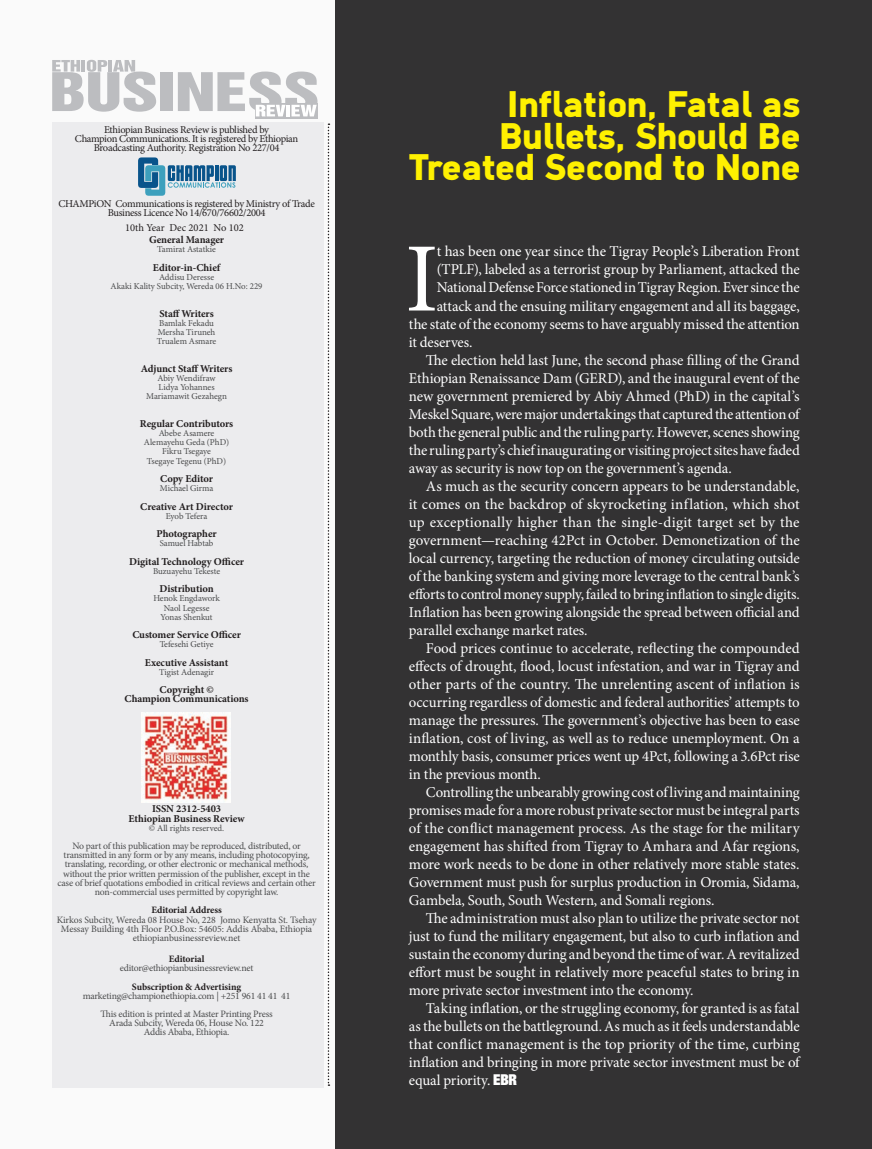
<style>
.page{position:relative;width:872px;height:1149px;background:#fff}
.page>*{position:absolute;margin:0;border:0;box-sizing:border-box;transform-origin:0 0}
.t1{font:98.1px "Minion Pro";color:#fff}
.t2{font:900 37.5px/31.5px "PF Din Display";color:#fff101;text-align:right}
.t3{font:15px "Minion Pro";letter-spacing:-.01em;color:#fff}
.t4{font:15px "Minion Pro";letter-spacing:.015em;color:#fff}
.t5{font:700 10.5px/9.1px "Minion Pro";letter-spacing:-.005em;color:#231f20;text-align:center}
.t6{font:10.5px/9.1px "Minion Pro";letter-spacing:-.03em;color:#231f20;text-align:center}
.t7{font:10.5px "Minion Pro";color:#231f20}
.t8{font:9.75px/9.1px "Minion Pro";letter-spacing:-.02em;color:#4b4c4d;text-align:center}
.t9{font:700 9.75px "Minion Pro";letter-spacing:-.005em;color:#231f20}
.t10{font:9px/9.1px "Minion Pro";letter-spacing:-.015em;color:#4b4c4d;text-align:center}
.s1{font-family:"Helvetica Neue LT Std";font-weight:900;font-stretch:condensed}
</style>
<div class="page">
<div style="left:0;top:0;width:872px;height:1148px;background:#fafafa"></div>
<div style="left:335px;top:0;width:537px;height:1148px;background:#333233"></div>
<div style="left:52px;top:122px;width:272px;height:965px;background:#ececee"></div>
<svg style="left:138px;top:157px;width:98px;height:39px"></svg>
<div style="left:160px;top:72px;width:13px;height:39px;background:#bcbdc0"></div>
<svg style="left:255px;top:116px;width:62px;height:2px"></svg>
<svg style="left:52px;top:60px;width:104px;height:52px"></svg>
<svg style="left:178px;top:71px;width:139px;height:45px"></svg>
<svg style="left:328px;top:123px;width:1px;height:962px"></svg>
<img style="left:141px;top:712px;width:89px;height:89px">
<p class="t6" style="left:75px;top:125px;width:225px">Ethiopian Business Review is published by<br>Champion Communications. It is registered by Ethiopian<br>Broadcasting Authority. Registration No 227/04</p>
<p class="t6" style="left:58px;top:198px;width:258px">CHAMPiON Communications is registered by Ministry of Trade<br>Business Licence No 14/670/76602/2004</p>
<p class="t7" style="left:125px;top:220px;width:120px">10th Year Dec 2021 No 102</p>
<p class="t5" style="left:149px;top:235px;width:77px">General Manager</p>
<p class="t10" style="left:157px;top:245px;width:60px">Tamirat Astatkie</p>
<p class="t5" style="left:153px;top:263px;width:69px">Editor-in-Chief</p>
<p class="t10" style="left:111px;top:272px;width:154px">Addisu Deresse<br>Akaki Kality Subcity, Wereda 06 H.No: 229</p>
<p class="t5" style="left:159px;top:308px;width:56px">Staff Writers</p>
<p class="t10" style="left:157px;top:318px;width:61px;text-align:left">Bamlak Fekadu<br>Mersha Tiruneh<br>Trualem Asmare</p>
<p class="t5" style="left:141px;top:363px;width:93px">Adjunct Staff Writers</p>
<p class="t10" style="left:146px;top:373px;width:82px">Abiy Wendifraw<br>Lidya Yohannes<br>Mariamawit Gezahegn</p>
<p class="t5" style="left:140px;top:418px;width:95px">Regular Contributors</p>
<p class="t10" style="left:144px;top:428px;width:87px">Abebe Asamere<br>Alemayehu Geda (PhD)<br>Fikru Tsegaye<br>Tsegaye Tegenu (PhD)</p>
<p class="t5" style="left:160px;top:474px;width:55px">Copy Editor</p>
<p class="t10" style="left:160px;top:483px;width:55px">Michael Girma</p>
<p class="t5" style="left:140px;top:501px;width:94px">Creative Art Director</p>
<p class="t10" style="left:166px;top:511px;width:43px">Eyob Tefera</p>
<p class="t5" style="left:156px;top:529px;width:62px">Photographer</p>
<p class="t10" style="left:160px;top:538px;width:55px">Samuel Habtab</p>
<p class="t5" style="left:129px;top:556px;width:116px">Digital Technology Officer</p>
<p class="t10" style="left:153px;top:566px;width:69px">Buzuayehu Tekeste</p>
<p class="t5" style="left:159px;top:584px;width:56px">Distribution</p>
<p class="t10" style="left:153px;top:593px;width:68px">Henok Engdawork<br>Naol Legesse<br>Yonas Shenkut</p>
<p class="t5" style="left:132px;top:629px;width:110px">Customer Service Officer</p>
<p class="t10" style="left:160px;top:639px;width:56px">Tefesehi Getiye</p>
<p class="t5" style="left:145px;top:657px;width:85px">Executive Assistant</p>
<p class="t10" style="left:159px;top:667px;width:57px">Tigist Adenagir</p>
<p class="t5" style="left:125px;top:685px;width:126px">Copyright ©<br>Champion Communications</p>
<p class="t5" style="left:129px;top:804px;width:118px">ISSN 2312-5403<br>Ethiopian Business Review</p>
<p class="t10" style="left:149px;top:823px;width:77px">© All rights reserved.</p>
<p class="t8" style="left:58px;top:841px;width:259px">No part of this publication may be reproduced, distributed, or transmitted in any form or by any means, including photocopying, translating, recording, or other electronic or mechanical methods, without the prior written permission of the publisher, except in the case of brief quotations embodied in critical reviews and certain other non-commercial uses permitted by copyright law.</p>
<p class="t9" style="left:151px;top:903px;width:72px">Editorial Address</p>
<p class="t8" style="left:57px;top:914px;width:261px">Kirkos Subcity, Wereda 08 House No, 228 Jomo Kenyatta St. Tsehay<br>Messay Building 4th Floor P.O.Box: 54605: Addis Ababa, Ethiopia ethiopianbusinessreview.net</p>
<p class="t9" style="left:169px;top:951px;width:37px">Editorial</p>
<p class="t8" style="left:120px;top:963px;width:135px">editor@ethiopianbusinessreview.net</p>
<p class="t9" style="left:132px;top:979px;width:111px">Subscription &amp; Advertising</p>
<p class="t8" style="left:83px;top:986px;width:209px;line-height:18.3px">marketing@championethiopia.com | +251 961 41 41 41<br>This edition is printed at Master Printing Press</p>
<p class="t8" style="left:109px;top:1018px;width:156px">Arada Subcity, Wereda 06, House No. 122<br>Addis Ababa, Ethiopia.</p>
<h2 class="t2" style="left:409px;top:88px;width:393px">Inflation, Fatal as<br>Bullets, Should Be<br>Treated Second to None</h2>
<h1 class="t1" style="left:405px;top:213px;width:35px">I</h1>
<p class="t3" style="left:437px;top:241px;width:364px">t has been one year since the Tigray People’s Liberation Front</p>
<p class="t3" style="left:437px;top:259px;width:364px">(TPLF), labeled as a terrorist group by Parliament, attacked the</p>
<p class="t3" style="left:437px;top:277px;width:364px">National Defense Force stationed in Tigray Region. Ever since the</p>
<p class="t3" style="left:437px;top:295px;width:364px">attack and the ensuing military engagement and all its baggage,</p>
<p class="t3" style="left:409px;top:313px;width:392px">the state of the economy seems to have arguably missed the attention</p>
<p class="t3" style="left:409px;top:331px;width:65px">it deserves.</p>
<p class="t3" style="left:426px;top:349px;width:375px">The election held last June, the second phase filling of the Grand</p>
<p class="t3" style="left:409px;top:367px;width:392px">Ethiopian Renaissance Dam (GERD), and the inaugural event of the</p>
<p class="t3" style="left:409px;top:385px;width:392px">new government premiered by Abiy Ahmed (PhD) in the capital’s</p>
<p class="t3" style="left:409px;top:403px;width:392px">Meskel Square, were major undertakings that captured the attention of</p>
<p class="t3" style="left:409px;top:421px;width:392px">both the general public and the ruling party. However, scenes showing</p>
<p class="t3" style="left:409px;top:439px;width:392px">the ruling party’s chief inaugurating or visiting project sites have faded</p>
<p class="t3" style="left:409px;top:457px;width:324px">away as security is now top on the government’s agenda.</p>
<p class="t3" style="left:426px;top:475px;width:375px">As much as the security concern appears to be understandable,</p>
<p class="t3" style="left:409px;top:493px;width:392px">it comes on the backdrop of skyrocketing inflation, which shot</p>
<p class="t4" style="left:409px;top:511px;width:392px">up exceptionally higher than the single-digit target set by the</p>
<p class="t3" style="left:409px;top:529px;width:392px">government—reaching 42Pct in October. Demonetization of the</p>
<p class="t3" style="left:409px;top:547px;width:392px">local currency, targeting the reduction of money circulating outside</p>
<p class="t3" style="left:409px;top:565px;width:392px">of the banking system and giving more leverage to the central bank’s</p>
<p class="t3" style="left:409px;top:583px;width:392px">efforts to control money supply, failed to bring inflation to single digits.</p>
<p class="t3" style="left:409px;top:601px;width:392px">Inflation has been growing alongside the spread between official and</p>
<p class="t3" style="left:409px;top:619px;width:180px">parallel exchange market rates.</p>
<p class="t3" style="left:426px;top:637px;width:375px">Food prices continue to accelerate, reflecting the compounded</p>
<p class="t3" style="left:409px;top:655px;width:392px">effects of drought, flood, locust infestation, and war in Tigray and</p>
<p class="t3" style="left:409px;top:673px;width:392px">other parts of the country. The unrelenting ascent of inflation is</p>
<p class="t3" style="left:409px;top:691px;width:392px">occurring regardless of domestic and federal authorities’ attempts to</p>
<p class="t3" style="left:409px;top:709px;width:392px">manage the pressures. The government’s objective has been to ease</p>
<p class="t3" style="left:409px;top:727px;width:392px">inflation, cost of living, as well as to reduce unemployment. On a</p>
<p class="t3" style="left:409px;top:745px;width:392px">monthly basis, consumer prices went up 4Pct, following a 3.6Pct rise</p>
<p class="t3" style="left:409px;top:763px;width:133px">in the previous month.</p>
<p class="t3" style="left:426px;top:781px;width:375px">Controlling the unbearably growing cost of living and maintaining</p>
<p class="t3" style="left:409px;top:799px;width:392px">promises made for a more robust private sector must be integral parts</p>
<p class="t3" style="left:409px;top:817px;width:392px">of the conflict management process. As the stage for the military</p>
<p class="t3" style="left:409px;top:835px;width:392px">engagement has shifted from Tigray to Amhara and Afar regions,</p>
<p class="t3" style="left:409px;top:853px;width:392px">more work needs to be done in other relatively more stable states.</p>
<p class="t3" style="left:409px;top:871px;width:392px">Government must push for surplus production in Oromia, Sidama,</p>
<p class="t3" style="left:409px;top:889px;width:307px">Gambela, South, South Western, and Somali regions.</p>
<p class="t3" style="left:426px;top:907px;width:375px">The administration must also plan to utilize the private sector not</p>
<p class="t3" style="left:409px;top:925px;width:392px">just to fund the military engagement, but also to curb inflation and</p>
<p class="t3" style="left:409px;top:943px;width:392px">sustain the economy during and beyond the time of war. A revitalized</p>
<p class="t3" style="left:409px;top:961px;width:392px">effort must be sought in relatively more peaceful states to bring in</p>
<p class="t3" style="left:409px;top:979px;width:286px">more private sector investment into the economy.</p>
<p class="t3" style="left:426px;top:997px;width:375px">Taking inflation, or the struggling economy, for granted is as fatal</p>
<p class="t3" style="left:409px;top:1015px;width:392px">as the bullets on the battleground. As much as it feels understandable</p>
<p class="t3" style="left:409px;top:1033px;width:392px">that conflict management is the top priority of the time, curbing</p>
<p class="t3" style="left:409px;top:1051px;width:392px">inflation and bringing in more private sector investment must be of</p>
<p class="t3" style="left:409px;top:1069px;width:110px">equal priority. <span class="s1">EBR</span></p>
</div>
